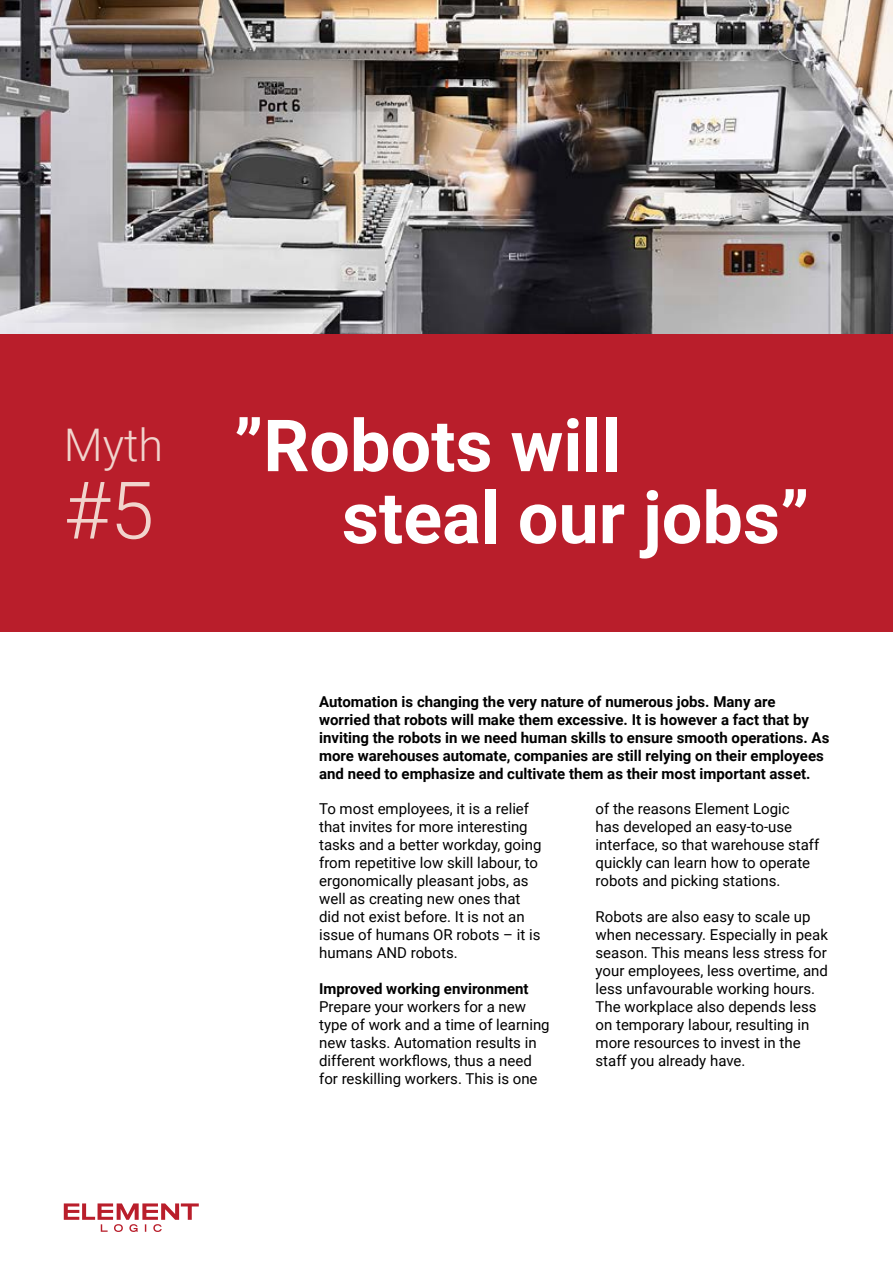
<style>
.page{position:relative;width:893px;height:1263px;background:#fff}
.page>*{position:absolute;margin:0;border:0;box-sizing:border-box;transform-origin:0 0}
.t1{font:300 79.5px "Roboto";color:#f1d4cd}
.t2{font:700 72px/72px "Roboto";color:#fff}
.t3{font:300 45px "Roboto";color:#f1d4cd}
.t4{font:15px/18px "Roboto";color:#000}
.t5{font:700 15px/18px "Roboto";color:#000}
</style>
<div class="page">
<svg style="left:64px;top:1203px;width:135px;height:29px"></svg>
<img style="left:0;top:0;width:893px;height:334px">
<div style="left:0;top:334px;width:893px;height:297px;background:#b91e2b"></div>
<h3 class="t3" style="left:64px;top:413px;width:101px">Myth</h3>
<h1 class="t1" style="left:64px;top:455px;width:92px">#5</h1>
<h2 class="t2" style="left:342px;top:407px;width:469px;text-indent:-108px">”Robots will<br>steal our jobs”</h2>
<p class="t5" style="left:319px;top:692px;width:512px">Automation is changing the very nature of numerous jobs. Many are worried that robots will make them excessive. It is however a fact that by inviting the robots in we need human skills to ensure smooth operations. As more warehouses automate, companies are still relying on their employees and need to emphasize and cultivate them as their most important asset.</p>
<p class="t4" style="left:319px;top:799px;width:224px">To most employees, it is a relief that invites for more interesting tasks and a better workday, going from repetitive low skill labour, to ergonomically pleasant jobs, as well as creating new ones that did not exist before. It is not an issue of humans OR robots – it is humans AND robots.</p>
<p class="t5" style="left:319px;top:979px;width:211px">Improved working environment</p>
<p class="t4" style="left:319px;top:997px;width:232px">Prepare your workers for a new type of work and a time of learning new tasks. Automation results in different workflows, thus a need for reskilling workers. This is one</p>
<p class="t4" style="left:596px;top:799px;width:225px">of the reasons Element Logic<br>has developed an easy-to-use interface, so that warehouse staff quickly can learn how to operate robots and picking stations.</p>
<p class="t4" style="left:596px;top:907px;width:234px">Robots are also easy to scale up when necessary. Especially in peak season. This means less stress for your employees, less overtime, and less unfavourable working hours.<br>The workplace also depends less on temporary labour, resulting in more resources to invest in the staff you already have.</p>
</div>
